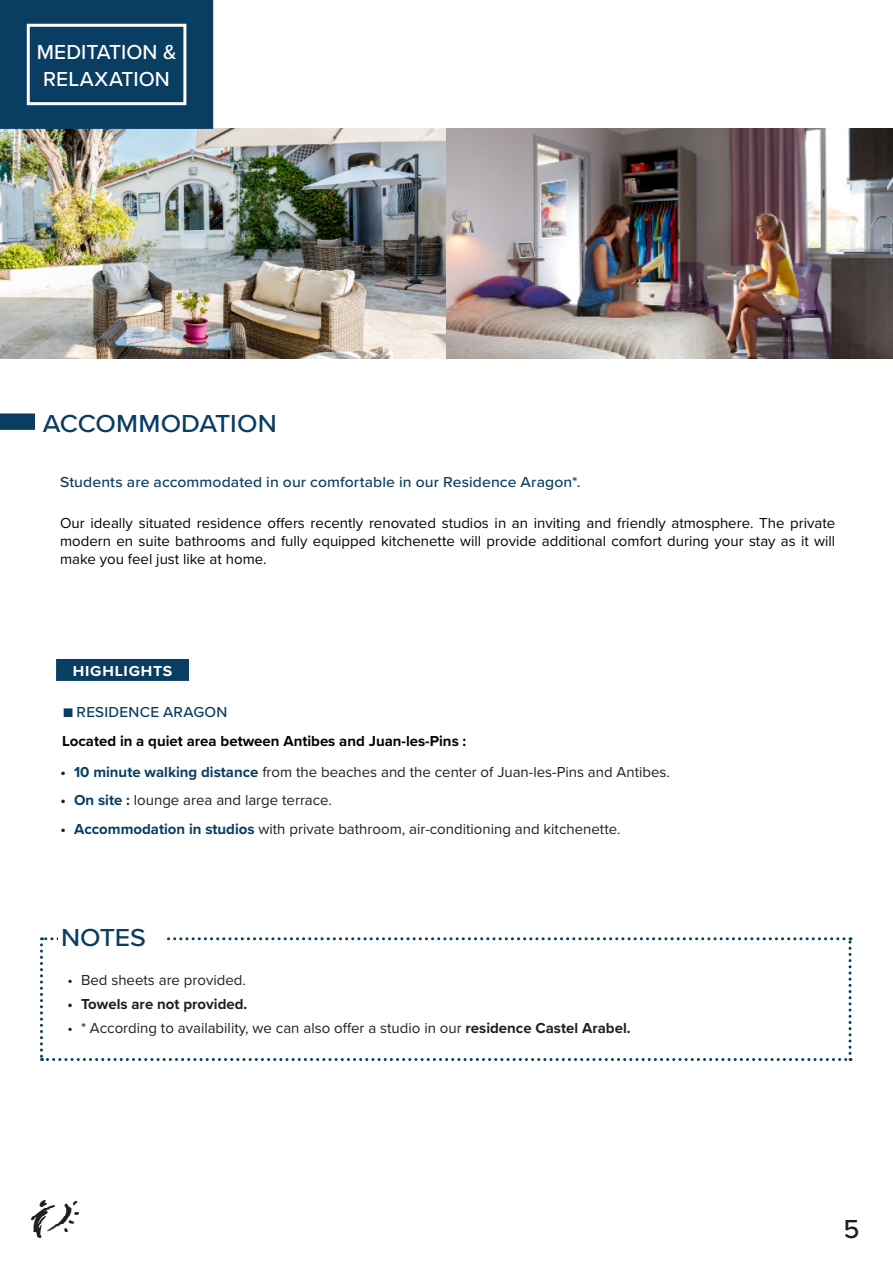
<style>
.page{position:relative;width:893px;height:1263px;background:#fff}
.page>*{position:absolute;margin:0;border:0;box-sizing:border-box;transform-origin:0 0}
.t1{font:500 27px "Proxima Nova";color:#231f20}
.t2{font:500 25.5px "Proxima Nova";letter-spacing:-.005em;color:#0a3d62;scale:1.05 1}
.t3{font:500 21px/27px "Proxima Nova";letter-spacing:.005em;color:#fff;text-align:center}
.t4{font:15px "Proxima Nova";color:#231f20}
.t5{font:15px/18px "Proxima Nova";color:#040503;text-align:justify}
.t6{font:500 15px "Proxima Nova";letter-spacing:.005em;color:#0a3d62;scale:1.05 1}
.t7{font:700 15px "Proxima Nova";color:#040503}
.t8{font:700 15px "Proxima Nova";color:#231f20}
.t9{font:500 15px "Proxima Nova";letter-spacing:.005em;color:#0a3d62}
.t10{font:700 15px "Proxima Nova";letter-spacing:.05em;color:#fff;scale:1.05 1}
.s1{font-weight:700}
.s2{font-weight:700;color:#0a3d62}
</style>
<div class="page">
<img style="left:0;top:128px;width:893px;height:230px">
<div style="left:1px;top:1px;width:211px;height:127px;background:#0a3d62"></div>
<div style="left:0;top:0;width:213px;height:129px;border:2px solid #0a3d62"></div>
<div style="left:27px;top:24px;width:159px;height:81px;border:3px solid #fff"></div>
<div style="left:0;top:414px;width:34px;height:15px;background:#0a3d62"></div>
<div style="left:0;top:413px;width:35px;height:17px;border:2px solid #0a3d62"></div>
<div style="left:57px;top:660px;width:131px;height:20px;background:#0a3d62"></div>
<div style="left:56px;top:659px;width:133px;height:22px;border:2px solid #0a3d62"></div>
<svg style="left:40px;top:937px;width:811px;height:124px"></svg>
<div style="left:58px;top:926px;width:107px;height:29px;background:#fff"></div>
<img style="left:32px;top:1200px;width:46px;height:37px">
<p class="t3" style="left:37px;top:38px;width:141px">MEDITATION &amp;<br>RELAXATION</p>
<p class="t2" style="left:43px;top:405px;width:224px">ACCOMMODATION</p>
<p class="t6" style="left:60px;top:470px;width:497px">Students are accommodated in our comfortable in our Residence Aragon*.</p>
<p class="t5" style="left:60px;top:514px;width:777px">Our ideally situated residence offers recently renovated studios in an inviting and friendly atmosphere. The private modern en suite bathrooms and fully equipped kitchenette will provide additional comfort during your stay as it will make you feel just like at home.</p>
<p class="t10" style="left:73px;top:660px;width:96px">HIGHLIGHTS</p>
<p class="t9" style="left:63px;top:700px;width:166px">■ RESIDENCE ARAGON</p>
<p class="t7" style="left:62px;top:730px;width:406px">Located in a quiet area between Antibes and Juan-les-Pins :</p>
<p class="t4" style="left:61px;top:761px;width:611px"><span class="s1">•</span> <span class="s2">10 minute walking distance</span> from the beaches and the center of Juan-les-Pins and Antibes.</p>
<p class="t4" style="left:61px;top:789px;width:273px"><span class="s1">•</span> <span class="s2">On site :</span> lounge area and large terrace.</p>
<p class="t4" style="left:61px;top:818px;width:561px"><span class="s1">•</span> <span class="s2">Accommodation in studios</span> with private bathroom, air-conditioning and kitchenette.</p>
<p class="t2" style="left:61px;top:918px;width:83px">NOTES</p>
<p class="t4" style="left:68px;top:969px;width:180px">• Bed sheets are provided.</p>
<p class="t8" style="left:68px;top:993px;width:181px">• Towels are not provided.</p>
<p class="t4" style="left:68px;top:1017px;width:565px">• * According to availability, we can also offer a studio in our <span class="s1">residence Castel Arabel.</span></p>
<p class="t1" style="left:843px;top:1209px;width:18px">5</p>
</div>
